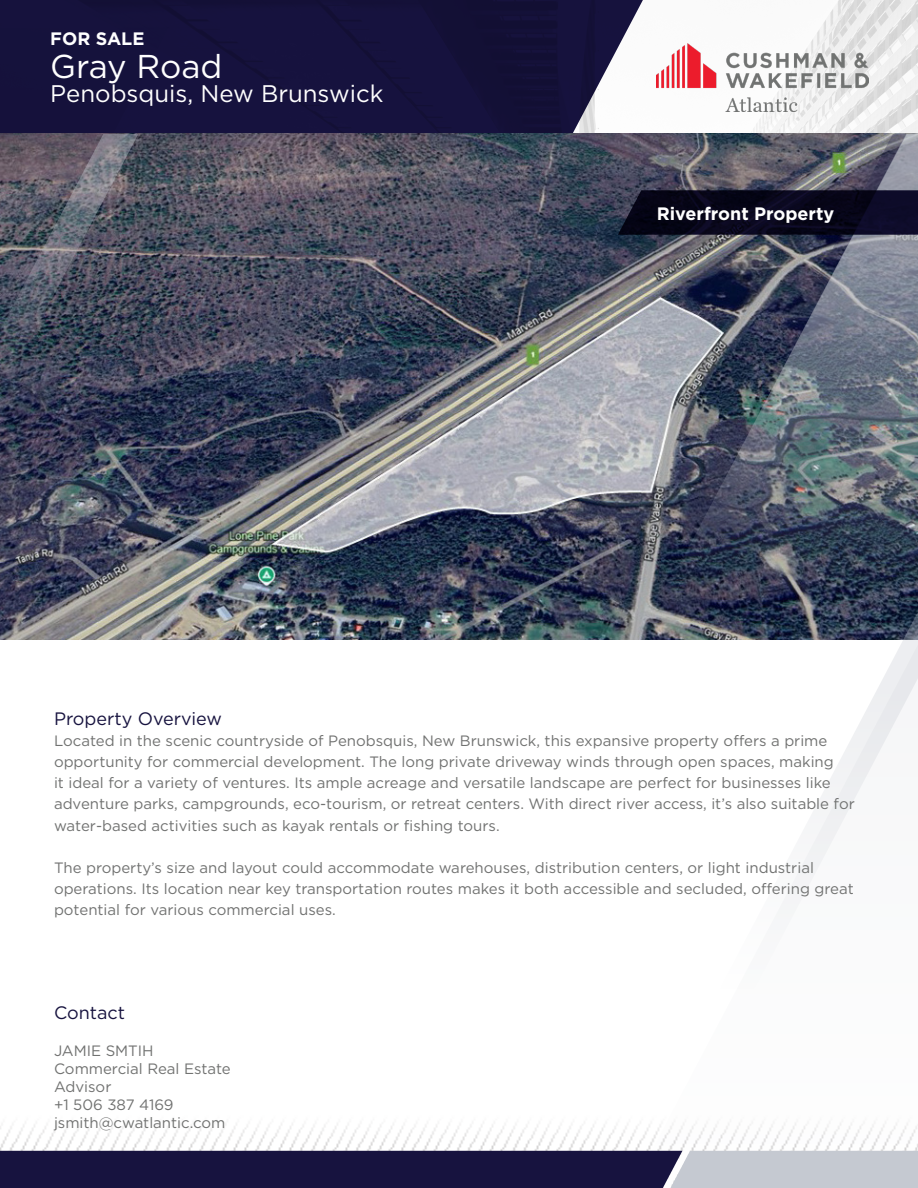
<style>
.page{position:relative;width:918px;height:1188px;background:#fff}
.page>*{position:absolute;margin:0;border:0;box-sizing:border-box;transform-origin:0 0}
.t1{font:33px "Gotham";letter-spacing:-.005em;color:#fff}
.t2{font:24px "Gotham";color:#fff}
.t3{font:700 18px "Gotham";color:#fff}
.t4{font:18px "Gotham";color:#17133f}
.t5{font:15px/21.1px "Gotham";color:#717271}
</style>
<div class="page">
<img style="left:643px;top:0;width:275px;height:134px">
<img style="left:657px;top:44px;width:211px;height:68px">
<svg style="left:0;top:0;width:643px;height:134px;background:#211e46"></svg>
<img style="left:0;top:134px;width:711px;height:505px">
<img style="left:654px;top:134px;width:264px;height:479px">
<img style="left:702px;top:134px;width:205px;height:363px">
<svg style="left:0;top:134px;width:138px;height:268px;background:#515462"></svg>
<svg style="left:618px;top:190px;width:300px;height:45px;background:#0b0a1f"></svg>
<svg style="left:711px;top:613px;width:207px;height:301px"></svg>
<img style="left:0;top:1122px;width:918px;height:29px">
<svg style="left:0;top:1151px;width:918px;height:37px;background:#454366"></svg>
<p class="t3" style="left:50px;top:27px;width:96px">FOR SALE</p>
<p class="t1" style="left:50px;top:46px;width:174px">Gray Road</p>
<p class="t2" style="left:50px;top:79px;width:335px">Penobsquis, New Brunswick</p>
<p class="t3" style="left:657px;top:201px;width:179px">Riverfront Property</p>
<p class="t4" style="left:54px;top:707px;width:170px">Property Overview</p>
<p class="t5" style="left:54px;top:730px;width:802px">Located in the scenic countryside of Penobsquis, New Brunswick, this expansive property offers a prime opportunity for commercial development. The long private driveway winds through open spaces, making<br>it ideal for a variety of ventures. Its ample acreage and versatile landscape are perfect for businesses like adventure parks, campgrounds, eco-tourism, or retreat centers. With direct river access, it’s also suitable for water-based activities such as kayak rentals or fishing tours.</p>
<p class="t5" style="left:54px;top:857px;width:801px">The property’s size and layout could accommodate warehouses, distribution centers, or light industrial operations. Its location near key transportation routes makes it both accessible and secluded, offering great potential for various commercial uses.</p>
<p class="t4" style="left:54px;top:1001px;width:73px">Contact</p>
<p class="t5" style="left:54px;top:1040px;width:101px">JAMIE SMTIH</p>
<p class="t5" style="left:54px;top:1060px;width:178px;line-height:18px">Commercial Real Estate<br>Advisor</p>
<p class="t5" style="left:54px;top:1094px;width:121px">+1 506 387 4169</p>
<p class="t5" style="left:54px;top:1112px;width:173px">jsmith@cwatlantic.com</p>
</div>
